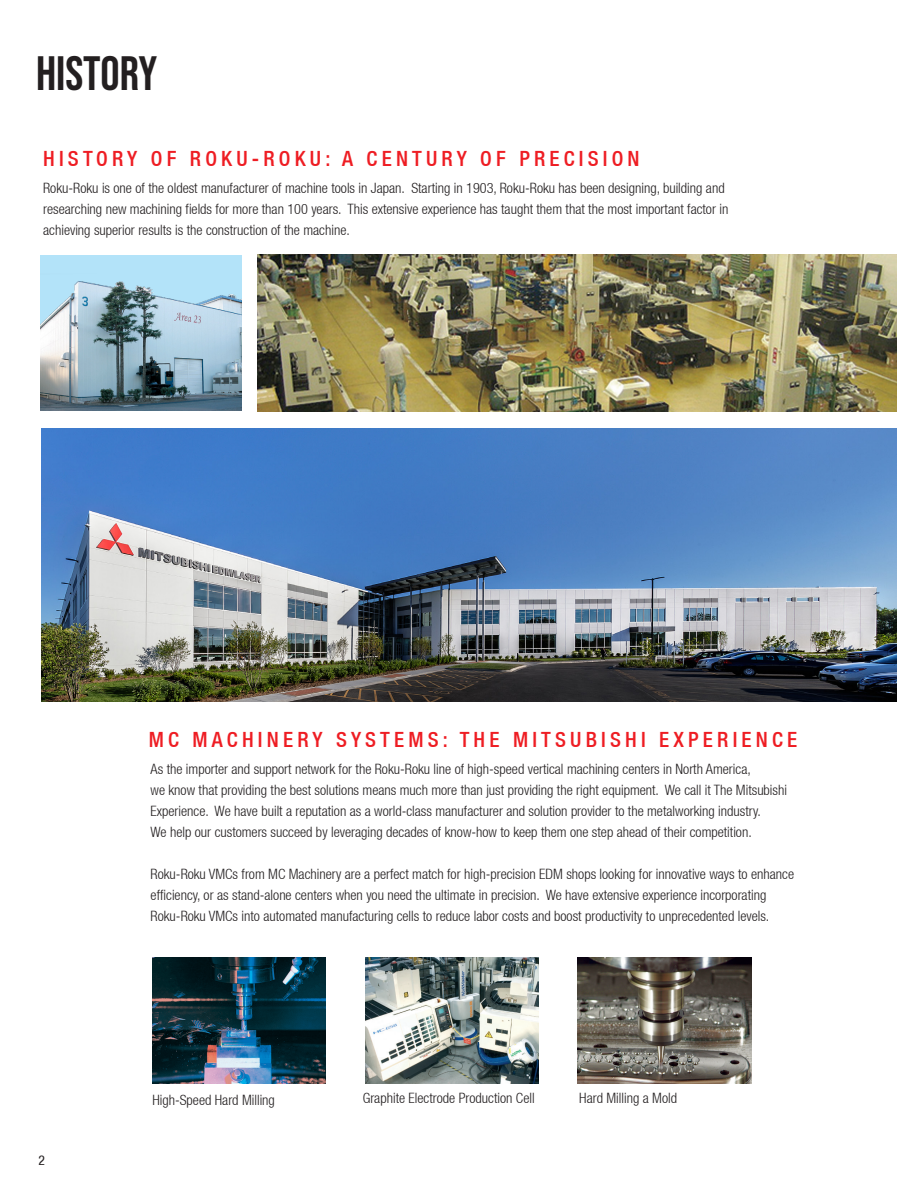
<style>
.page{position:relative;width:918px;height:1188px;background:#fff}
.page>*{position:absolute;margin:0;border:0;box-sizing:border-box;transform-origin:0 0}
.t1{font:48px "Bebas Neue";color:#231f20}
.t2{font:500 condensed 21px "Helvetica Neue LT";letter-spacing:.2em;color:#ee1d23}
.t3{font:300 condensed 14.25px/21px "Helvetica Neue LT";color:#231f20}
.t4{font:condensed 13.5px "Helvetica Neue LT";color:#231f20}
</style>
<div class="page">
<img style="left:257px;top:254px;width:639px;height:157px">
<img style="left:152px;top:958px;width:174px;height:125px">
<img style="left:365px;top:958px;width:173px;height:125px">
<img style="left:578px;top:958px;width:173px;height:125px">
<div style="left:41px;top:255px;width:201px;height:155px;background:#b3e3f9"></div>
<img style="left:41px;top:428px;width:855px;height:274px">
<img style="left:40px;top:269px;width:202px;height:142px">
<h1 class="t1" style="left:36px;top:46px;width:123px">HISTORY</h1>
<h2 class="t2" style="left:43px;top:146px;width:598px">HISTORY OF ROKU-ROKU: A CENTURY OF PRECISION</h2>
<p class="t3" style="left:43px;top:177px;width:687px">Roku-Roku is one of the oldest manufacturer of machine tools in Japan. Starting in 1903, Roku-Roku has been designing, building and researching new machining fields for more than 100 years. This extensive experience has taught them that the most important factor in achieving superior results is the construction of the machine.</p>
<h2 class="t2" style="left:149px;top:727px;width:650px">MC MACHINERY SYSTEMS: THE MITSUBISHI EXPERIENCE</h2>
<p class="t3" style="left:151px;top:759px;width:638px">As the importer and support network for the Roku-Roku line of high-speed vertical machining centers in North America,<br>we know that providing the best solutions means much more than just providing the right equipment. We call it The Mitsubishi Experience. We have built a reputation as a world-class manufacturer and solution provider to the metalworking industry.<br>We help our customers succeed by leveraging decades of know-how to keep them one step ahead of their competition.</p>
<p class="t3" style="left:151px;top:864px;width:645px">Roku-Roku VMCs from MC Machinery are a perfect match for high-precision EDM shops looking for innovative ways to enhance efficiency, or as stand-alone centers when you need the ultimate in precision. We have extensive experience incorporating<br>Roku-Roku VMCs into automated manufacturing cells to reduce labor costs and boost productivity to unprecedented levels.</p>
<p class="t4" style="left:39px;top:1152px;width:8px">2</p>
<p class="t3" style="left:152px;top:1089px;width:124px">High-Speed Hard Milling</p>
<p class="t3" style="left:363px;top:1088px;width:173px">Graphite Electrode Production Cell</p>
<p class="t3" style="left:579px;top:1087px;width:99px">Hard Milling a Mold</p>
</div>
